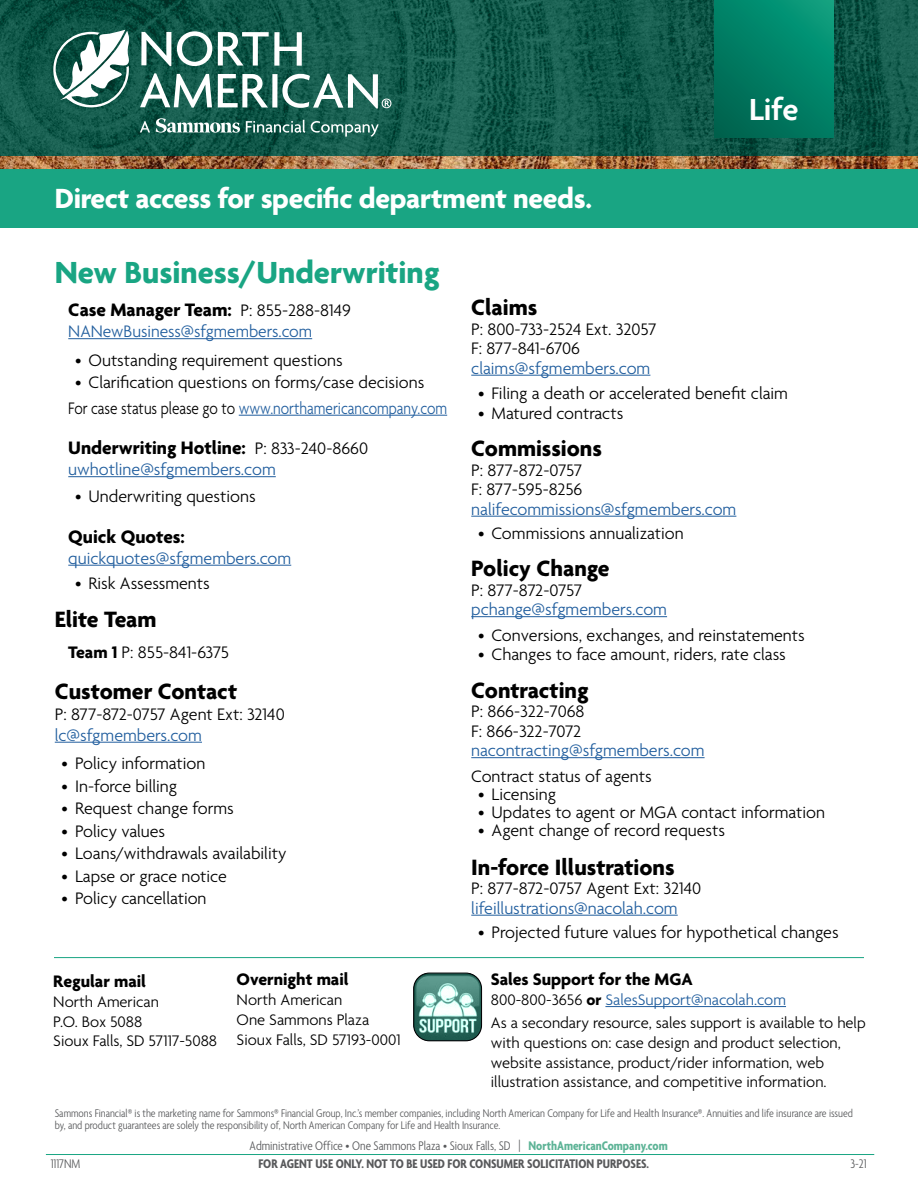
<style>
.page{position:relative;width:918px;height:1188px;background:#fff}
.page>*{position:absolute;margin:0;border:0;box-sizing:border-box;transform-origin:0 0}
.t1{font:700 33px "Agenda";color:#19a583}
.t2{font:600 33px "Agenda";color:#fff}
.t3{font:700 30px "Agenda";letter-spacing:-.01em;color:#fff}
.t4{font:700 24px "Agenda";color:#000}
.t5{font:700 19.5px "Agenda";color:#000}
.t6{font:300 18px/19.5px "Agenda";color:#000}
.t7{font:300 18px "Agenda";color:#215e9e}
.t8{font:700 18px "Agenda";color:#000}
.t9{font:300 16.5px/19.8px "Agenda";color:#000}
.t10{font:300 condensed 13.5px "Agenda";color:#58595b}
.t11{font:700 condensed 13.5px "Agenda";color:#58595b}
.t12{font:300 condensed 12px/12px "Agenda";color:#58595b}
.s1{font-weight:300;font-size:18px}
.s2{color:#215e9e}
.s3{font-weight:700}
.s4{font-weight:700;color:#5db396}
</style>
<div class="page">
<hr style="left:46px;top:1154px;width:828px;height:1px;background:#19a583">
<img style="left:0;top:156px;width:918px;height:13px">
<svg style="left:0;top:0;width:918px;height:156px;background:#12584a"></svg>
<svg style="left:141px;top:32px;width:30px;height:34px"></svg>
<svg style="left:177px;top:31px;width:35px;height:35px"></svg>
<svg style="left:218px;top:32px;width:84px;height:34px"></svg>
<svg style="left:140px;top:73px;width:72px;height:35px"></svg>
<svg style="left:218px;top:74px;width:50px;height:34px"></svg>
<div style="left:272px;top:74px;width:5px;height:34px;background:#fff"></div>
<svg style="left:53px;top:30px;width:78px;height:77px"></svg>
<svg style="left:140px;top:121px;width:10px;height:11px"></svg>
<svg style="left:246px;top:120px;width:133px;height:17px;background:#457d71"></svg>
<svg style="left:156px;top:118px;width:84px;height:15px"></svg>
<svg style="left:282px;top:74px;width:109px;height:34px"></svg>
<svg style="left:714px;top:0;width:120px;height:137px;background:#007f65"></svg>
<div style="left:0;top:169px;width:918px;height:59px;background:#19a583"></div>
<hr style="left:68px;top:338px;width:244px;height:1px;background:#215e9e">
<hr style="left:239px;top:415px;width:208px;height:1px;background:#215e9e">
<hr style="left:68px;top:476px;width:208px;height:1px;background:#215e9e">
<hr style="left:68px;top:565px;width:223px;height:1px;background:#215e9e">
<hr style="left:55px;top:742px;width:147px;height:1px;background:#215e9e">
<hr style="left:471px;top:375px;width:179px;height:1px;background:#215e9e">
<hr style="left:471px;top:516px;width:265px;height:1px;background:#215e9e">
<hr style="left:471px;top:616px;width:196px;height:1px;background:#215e9e">
<hr style="left:471px;top:757px;width:234px;height:1px;background:#215e9e">
<hr style="left:471px;top:915px;width:207px;height:1px;background:#215e9e">
<hr style="left:605px;top:1006px;width:181px;height:1px;background:#215e9e">
<img style="left:414px;top:973px;width:68px;height:68px">
<div style="left:413px;top:973px;width:69px;height:68px;border:1px solid #000;border-radius:16px"></div>
<hr style="left:54px;top:957px;width:810px;height:1px;background:#19a583">
<h2 class="t3" style="left:55px;top:182px;width:539px">Direct access for specific department needs.</h2>
<h1 class="t2" style="left:749px;top:92px;width:51px">Life</h1>
<h1 class="t1" style="left:55px;top:255px;width:386px">New Business/Underwriting</h1>
<p class="t5" style="left:68px;top:300px;width:284px">Case Manager Team: <span class="s1">P: 855-288-8149</span></p>
<p class="t7" style="left:68px;top:322px;width:245px">NANewBusiness@sfgmembers.com</p>
<p class="t6" style="left:75px;top:351px;width:269px">• Outstanding requirement questions</p>
<p class="t6" style="left:68px;top:371px;width:380px;line-height:25.5px;text-indent:7px">• Clarification questions on forms/case decisions<br>For case status please go to <span class="s2">www.northamericancompany.com</span></p>
<p class="t5" style="left:68px;top:438px;width:301px">Underwriting Hotline: <span class="s1">P: 833-240-8660</span></p>
<p class="t7" style="left:68px;top:460px;width:209px">uwhotline@sfgmembers.com</p>
<p class="t6" style="left:75px;top:488px;width:182px">• Underwriting questions</p>
<p class="t5" style="left:68px;top:526px;width:118px">Quick Quotes:</p>
<p class="t7" style="left:68px;top:548px;width:224px">quickquotes@sfgmembers.com</p>
<p class="t6" style="left:75px;top:575px;width:136px">• Risk Assessments</p>
<h3 class="t4" style="left:55px;top:606px;width:103px">Elite Team</h3>
<p class="t6" style="left:68px;top:644px;width:162px"><span class="s3">Team 1</span> P: 855-841-6375</p>
<h3 class="t4" style="left:55px;top:678px;width:184px">Customer Contact</h3>
<p class="t6" style="left:55px;top:705px;width:231px">P: 877-872-0757 Agent Ext: 32140</p>
<p class="t7" style="left:55px;top:725px;width:149px">lc@sfgmembers.com</p>
<p class="t6" style="left:62px;top:755px;width:145px">• Policy information</p>
<p class="t6" style="left:62px;top:777px;width:117px">• In-force billing</p>
<p class="t6" style="left:62px;top:800px;width:174px">• Request change forms</p>
<p class="t6" style="left:62px;top:822px;width:105px">• Policy values</p>
<p class="t6" style="left:62px;top:845px;width:226px">• Loans/withdrawals availability</p>
<p class="t6" style="left:62px;top:867px;width:167px">• Lapse or grace notice</p>
<p class="t6" style="left:62px;top:890px;width:147px">• Policy cancellation</p>
<p class="t8" style="left:53px;top:972px;width:94px">Regular mail</p>
<p class="t9" style="left:53px;top:993px;width:165px">North American<br>P.O. Box 5088<br>Sioux Falls, SD 57117-5088</p>
<p class="t8" style="left:237px;top:970px;width:114px">Overnight mail</p>
<p class="t9" style="left:237px;top:991px;width:165px">North American<br>One Sammons Plaza<br>Sioux Falls, SD 57193-0001</p>
<h3 class="t4" style="left:471px;top:295px;width:68px">Claims</h3>
<p class="t6" style="left:471px;top:320px;width:187px">P: 800-733-2524 Ext. 32057<br>F: 877-841-6706</p>
<p class="t7" style="left:471px;top:358px;width:181px">claims@sfgmembers.com</p>
<p class="t6" style="left:478px;top:385px;width:312px">• Filing a death or accelerated benefit claim</p>
<p class="t6" style="left:478px;top:404px;width:147px">• Matured contracts</p>
<h3 class="t4" style="left:471px;top:436px;width:132px">Commissions</h3>
<p class="t6" style="left:471px;top:461px;width:113px">P: 877-872-0757<br>F: 877-595-8256</p>
<p class="t7" style="left:471px;top:499px;width:267px">nalifecommissions@sfgmembers.com</p>
<p class="t6" style="left:478px;top:524px;width:207px">• Commissions annualization</p>
<h3 class="t4" style="left:471px;top:556px;width:140px">Policy Change</h3>
<p class="t6" style="left:471px;top:581px;width:112px">P: 877-872-0757</p>
<p class="t7" style="left:471px;top:600px;width:197px">pchange@sfgmembers.com</p>
<p class="t6" style="left:478px;top:626px;width:328px">• Conversions, exchanges, and reinstatements</p>
<p class="t6" style="left:478px;top:646px;width:309px">• Changes to face amount, riders, rate class</p>
<h3 class="t4" style="left:471px;top:677px;width:119px">Contracting</h3>
<p class="t6" style="left:471px;top:703px;width:115px">P: 866-322-7068<br>F: 866-322-7072</p>
<p class="t7" style="left:471px;top:741px;width:235px">nacontracting@sfgmembers.com</p>
<p class="t6" style="left:471px;top:767px;width:182px">Contract status of agents</p>
<p class="t6" style="left:478px;top:785px;width:80px">• Licensing</p>
<p class="t6" style="left:478px;top:803px;width:349px">• Updates to agent or MGA contact information</p>
<p class="t6" style="left:478px;top:821px;width:248px">• Agent change of record requests</p>
<h3 class="t4" style="left:471px;top:854px;width:205px">In-force Illustrations</h3>
<p class="t6" style="left:471px;top:880px;width:231px">P: 877-872-0757 Agent Ext: 32140</p>
<p class="t7" style="left:471px;top:898px;width:208px">lifeillustrations@nacolah.com</p>
<p class="t6" style="left:478px;top:923px;width:362px">• Projected future values for hypothetical changes</p>
<p class="t8" style="left:491px;top:970px;width:203px">Sales Support for the MGA</p>
<p class="t9" style="left:491px;top:990px;width:376px;line-height:22.8px">800-800-3656 <span class="s3">or</span> <span class="s2">SalesSupport@nacolah.com<br></span>As a secondary resource, sales support is available to help</p>
<p class="t9" style="left:491px;top:1034px;width:352px">with questions on: case design and product selection, website assistance, product/rider information, web illustration assistance, and competitive information.</p>
<p class="t12" style="left:55px;top:1108px;width:800px">Sammons Financial® is the marketing name for Sammons® Financial Group, Inc.’s member companies, including North American Company for Life and Health Insurance®. Annuities and life insurance are issued by, and product guarantees are solely the responsibility of, North American Company for Life and Health Insurance.</p>
<p class="t10" style="left:250px;top:1139px;width:420px">Administrative Office • One Sammons Plaza • Sioux Falls, SD | <span class="s4">NorthAmericanCompany.com</span></p>
<p class="t10" style="left:51px;top:1157px;width:31px">1117NM</p>
<p class="t11" style="left:258px;top:1157px;width:392px">FOR AGENT USE ONLY. NOT TO BE USED FOR CONSUMER SOLICITATION PURPOSES.</p>
<p class="t10" style="left:850px;top:1157px;width:18px">3-21</p>
</div>
